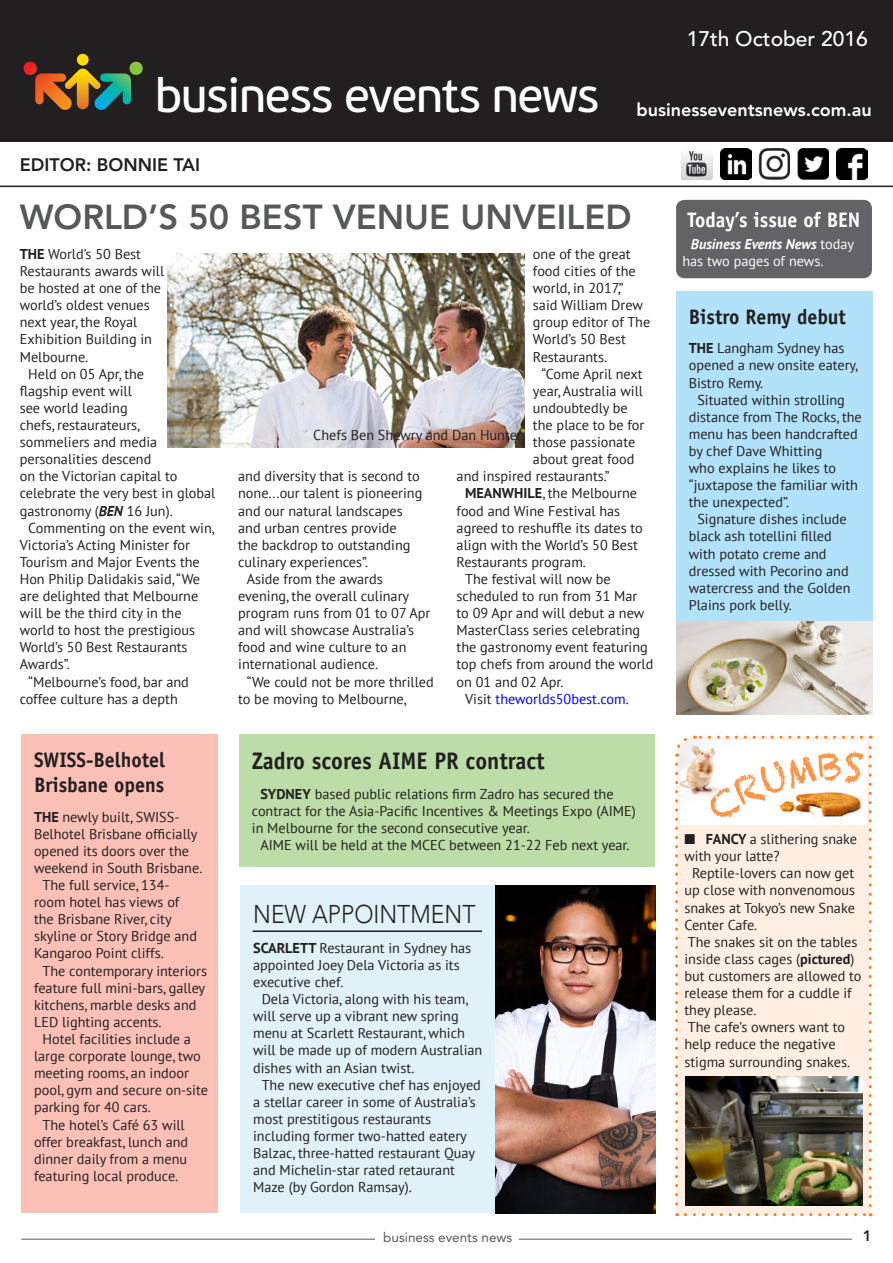
<style>
.page{position:relative;width:893px;height:1263px;background:#fff}
.page>*{position:absolute;margin:0;border:0;box-sizing:border-box;transform-origin:0 0}
.t1{font:48px "PF Beau Sans Pro Bbook";letter-spacing:-.03em;color:#fff}
.Headline{font:800 34.5px "Avenir";color:#57585a}
.Heading_3{font:300 25.5px "Avenir";color:#231f20;scale:.9 1}
.Heading_1{font:700 24px "Officina Sans Std";color:#231f20;scale:.95 1}
.Heading_2{font:700 21px/25.2px "Officina Sans Std";color:#231f20;scale:.95 1}
.Intro_box_heading{font:700 21px "Officina Sans Std";color:#fff;scale:.95 1}
.t2{font:500 21px "Avenir";color:#fff}
.t3{font:800 18px "Avenir";color:#fff}
.t4{font:800 18px "Avenir";color:#231f20}
.t5{font:800 15px "Avenir";color:#231f20}
.PT_Sans_subsequent_p{font:14.25px/17.1px "PT Sans";color:#231f20}
.PT_Sans_first_paragr{font:14.25px/17.1px "PT Sans";color:#231f20}
.TD_subsequent_paragr{font:14.25px/17.1px "PT Sans";color:#fff}
.PT_Sans_subsequent_p-2{font:14.25px "PT Sans";color:#00f}
.t6{font:13.5px "Avenir";color:#57585a}
.s1{font-weight:700}
.s2{font-weight:700;font-style:italic}
.s3{color:#231f20}
</style>
<div class="page">
<hr style="left:21px;top:1239px;width:354px;height:1px;background:#57585a">
<hr style="left:519px;top:1239px;width:333px;height:1px;background:#57585a">
<div style="left:0;top:0;width:893px;height:142px;background:#231f20"></div>
<svg style="left:23px;top:54px;width:120px;height:56px"></svg>
<hr style="left:0;top:186px;width:893px;height:1px;background:#231f20">
<img style="left:759px;top:148px;width:31px;height:31px">
<img style="left:720px;top:148px;width:31px;height:31px">
<img style="left:837px;top:148px;width:30px;height:31px">
<img style="left:798px;top:148px;width:31px;height:31px">
<img style="left:681px;top:151px;width:31px;height:29px">
<img style="left:167px;top:253px;width:357px;height:194px">
<div style="left:676px;top:200px;width:196px;height:78px;background:#636366;border-radius:9px"></div>
<div style="left:240px;top:886px;width:415px;height:327px;background:#e0f2f7"></div>
<img style="left:495px;top:886px;width:160px;height:327px">
<hr style="left:252px;top:930px;width:230px;height:2px;background:#231f20">
<div style="left:239px;top:734px;width:415px;height:133px;background:#bcdda7"></div>
<svg style="left:675px;top:735px;width:197px;height:481px"></svg>
<div style="left:21px;top:734px;width:197px;height:479px;background:#fac0b6"></div>
<img style="left:685px;top:1077px;width:177px;height:129px">
<div style="left:676px;top:291px;width:197px;height:423px;background:#b1e2f9"></div>
<img style="left:676px;top:622px;width:197px;height:92px">
<h1 class="t1" style="left:155px;top:67px;width:446px">business events news</h1>
<p class="t4" style="left:20px;top:154px;width:182px">EDITOR: BONNIE TAI</p>
<p class="t2" style="left:687px;top:27px;width:183px">17th October 2016</p>
<p class="t3" style="left:637px;top:99px;width:237px">businesseventsnews.com.au</p>
<p class="Headline" style="left:20px;top:197px;width:613px">WORLD’S 50 BEST VENUE UNVEILED</p>
<p class="PT_Sans_first_paragr" style="left:20px;top:245px;width:146px"><span class="s1">THE</span> World’s 50 Best<br>Restaurants awards will be hosted at one of the world’s oldest venues next year, the Royal<br>Exhibition Building in<br>Melbourne.</p>
<p class="PT_Sans_subsequent_p" style="left:20px;top:365px;width:197px;text-indent:9px">Held on 05 Apr, the<br>flagship event will<br>see world leading<br>chefs, restaurateurs,<br>sommeliers and media personalities descend<br>on the Victorian capital to celebrate the very best in global gastronomy (<span class="s2">BEN</span> 16 Jun).</p>
<p class="PT_Sans_subsequent_p" style="left:20px;top:519px;width:196px;text-indent:9px">Commenting on the event win,<br>Victoria’s Acting Minister for<br>Tourism and Major Events the<br>Hon Philip Dalidakis said, “We are delighted that Melbourne will be the third city in the world to host the prestigious<br>World’s 50 Best Restaurants<br>Awards”.</p>
<p class="PT_Sans_subsequent_p" style="left:20px;top:673px;width:171px;text-indent:9px">“Melbourne’s food, bar and coffee culture has a depth</p>
<p class="PT_Sans_subsequent_p" style="left:533px;top:245px;width:119px">one of the great food cities of the world, in 2017,” said William Drew group editor of The<br>World’s 50 Best<br>Restaurants.</p>
<p class="PT_Sans_subsequent_p" style="left:541px;top:365px;width:103px">“Come April next</p>
<p class="PT_Sans_subsequent_p" style="left:533px;top:382px;width:112px">year, Australia will</p>
<p class="PT_Sans_subsequent_p" style="left:533px;top:399px;width:96px">undoubtedly be</p>
<p class="PT_Sans_subsequent_p" style="left:533px;top:416px;width:113px">the place to be for</p>
<p class="PT_Sans_subsequent_p" style="left:533px;top:433px;width:104px">those passionate</p>
<p class="PT_Sans_subsequent_p" style="left:533px;top:450px;width:103px">about great food</p>
<p class="PT_Sans_subsequent_p" style="left:457px;top:467px;width:155px">and inspired restaurants.”</p>
<p class="PT_Sans_subsequent_p" style="left:457px;top:484px;width:188px;text-indent:9px"><span class="s1">MEANWHILE</span>, the Melbourne food and Wine Festival has agreed to reshuffle its dates to align with the World’s 50 Best<br>Restaurants program.</p>
<p class="PT_Sans_subsequent_p" style="left:457px;top:570px;width:198px;text-indent:9px">The festival will now be scheduled to run from 31 Mar<br>to 09 Apr and will debut a new<br>MasterClass series celebrating the gastronomy event featuring top chefs from around the world on 01 and 02 Apr.</p>
<p class="PT_Sans_subsequent_p-2" style="left:465px;top:689px;width:165px"><span class="s3">Visit</span> theworlds50best.com<span class="s3">.</span></p>
<p class="PT_Sans_subsequent_p" style="left:313px;top:426px;width:212px">Chefs Ben Shewry and Dan Hunter.</p>
<p class="PT_Sans_subsequent_p" style="left:238px;top:467px;width:186px">and diversity that is second to none...our talent is pioneering and our natural landscapes and urban centres provide<br>the backdrop to outstanding culinary experiences”.</p>
<p class="PT_Sans_subsequent_p" style="left:238px;top:570px;width:194px;text-indent:9px">Aside from the awards evening, the overall culinary program runs from 01 to 07 Apr and will showcase Australia’s food and wine culture to an international audience.</p>
<p class="PT_Sans_subsequent_p" style="left:238px;top:673px;width:197px;text-indent:9px">“We could not be more thrilled to be moving to Melbourne,</p>
<p class="Intro_box_heading" style="left:687px;top:207px;width:184px">Today’s issue of BEN</p>
<p class="TD_subsequent_paragr" style="left:682px;top:235px;width:173px;text-indent:9px"><span class="s2">Business Events News</span> today has two pages of news.</p>
<p class="Heading_2" style="left:689px;top:303px;width:167px">Bistro Remy debut</p>
<p class="PT_Sans_first_paragr" style="left:689px;top:339px;width:171px"><span class="s1">THE</span> Langham Sydney has opened a new onsite eatery,<br>Bistro Remy.</p>
<p class="PT_Sans_subsequent_p" style="left:689px;top:391px;width:175px;text-indent:9px">Situated within strolling distance from The Rocks, the menu has been handcrafted by chef Dave Whitting<br>who explains he likes to “juxtapose the familiar with the unexpected”.</p>
<p class="PT_Sans_subsequent_p" style="left:689px;top:510px;width:163px;text-indent:9px">Signature dishes include black ash totellini filled with potato creme and dressed with Pecorino and watercress and the Golden<br>Plains pork belly.</p>
<p class="Heading_2" style="left:34px;top:747px;width:139px">SWISS-Belhotel<br>Brisbane opens</p>
<p class="PT_Sans_first_paragr" style="left:34px;top:808px;width:170px"><span class="s1">THE</span> newly built, SWISS-<br>Belhotel Brisbane officially opened its doors over the weekend in South Brisbane.</p>
<p class="PT_Sans_subsequent_p" style="left:34px;top:876px;width:165px;text-indent:9px">The full service, 134- room hotel has views of the Brisbane River, city skyline or Story Bridge and<br>Kangaroo Point cliffs.</p>
<p class="PT_Sans_subsequent_p" style="left:34px;top:962px;width:174px;text-indent:9px">The contemporary interiors feature full mini-bars, galley kitchens, marble desks and<br>LED lighting accents.</p>
<p class="PT_Sans_subsequent_p" style="left:34px;top:1030px;width:175px;text-indent:9px">Hotel facilities include a large corporate lounge, two meeting rooms, an indoor pool, gym and secure on-site parking for 40 cars.</p>
<p class="PT_Sans_subsequent_p" style="left:34px;top:1115px;width:156px;text-indent:9px">The hotel’s Café 63 will offer breakfast, lunch and dinner daily from a menu featuring local produce.</p>
<p class="Heading_1" style="left:252px;top:746px;width:310px">Zadro scores AIME PR contract</p>
<p class="PT_Sans_subsequent_p" style="left:252px;top:785px;width:385px;text-indent:9px"><span class="s1">SYDNEY</span> based public relations firm Zadro has secured the contract for the Asia-Pacific Incentives &amp; Meetings Expo (AIME) in Melbourne for the second consecutive year.</p>
<p class="PT_Sans_subsequent_p" style="left:260px;top:836px;width:371px">AIME will be held at the MCEC between 21-22 Feb next year.</p>
<p class="PT_Sans_subsequent_p" style="left:684px;top:830px;width:174px">■ <span class="s1">FANCY</span> a slithering snake</p>
<p class="PT_Sans_subsequent_p" style="left:684px;top:847px;width:97px">with your latte?</p>
<p class="PT_Sans_subsequent_p" style="left:692px;top:864px;width:164px">Reptile-lovers can now get</p>
<p class="PT_Sans_subsequent_p" style="left:684px;top:881px;width:172px">up close with nonvenomous</p>
<p class="PT_Sans_subsequent_p" style="left:684px;top:899px;width:172px">snakes at Tokyo’s new Snake</p>
<p class="PT_Sans_subsequent_p" style="left:684px;top:916px;width:74px">Center Cafe.</p>
<p class="PT_Sans_subsequent_p" style="left:688px;top:933px;width:171px">The snakes sit on the tables</p>
<p class="PT_Sans_subsequent_p" style="left:684px;top:950px;width:172px">inside class cages (<span class="s1">pictured</span>)</p>
<p class="PT_Sans_subsequent_p" style="left:684px;top:967px;width:178px">but customers are allowed to</p>
<p class="PT_Sans_subsequent_p" style="left:684px;top:984px;width:169px">release them for a cuddle if</p>
<p class="PT_Sans_subsequent_p" style="left:684px;top:1001px;width:73px">they please.</p>
<p class="PT_Sans_subsequent_p" style="left:688px;top:1018px;width:159px">The cafe’s owners want to</p>
<p class="PT_Sans_subsequent_p" style="left:684px;top:1035px;width:153px">help reduce the negative</p>
<p class="PT_Sans_subsequent_p" style="left:684px;top:1052px;width:167px">stigma surrounding snakes.</p>
<p class="Heading_3" style="left:253px;top:899px;width:249px">NEW APPOINTMENT</p>
<p class="PT_Sans_first_paragr" style="left:253px;top:939px;width:220px"><span class="s1">SCARLETT</span> Restaurant in Sydney has appointed Joey Dela Victoria as its executive chef.</p>
<p class="PT_Sans_subsequent_p" style="left:253px;top:990px;width:231px;text-indent:9px">Dela Victoria, along with his team, will serve up a vibrant new spring menu at Scarlett Restaurant, which will be made up of modern Australian dishes with an Asian twist.</p>
<p class="PT_Sans_subsequent_p" style="left:253px;top:1076px;width:229px;text-indent:9px">The new executive chef has enjoyed a stellar career in some of Australia’s most prestitigous restaurants including former two-hatted eatery Balzac, three-hatted restaurant Quay and Michelin-star rated retaurant Maze (by Gordon Ramsay).</p>
<p class="t6" style="left:383px;top:1229px;width:131px">business events news</p>
<p class="t5" style="left:863px;top:1227px;width:10px">1</p>
</div>
